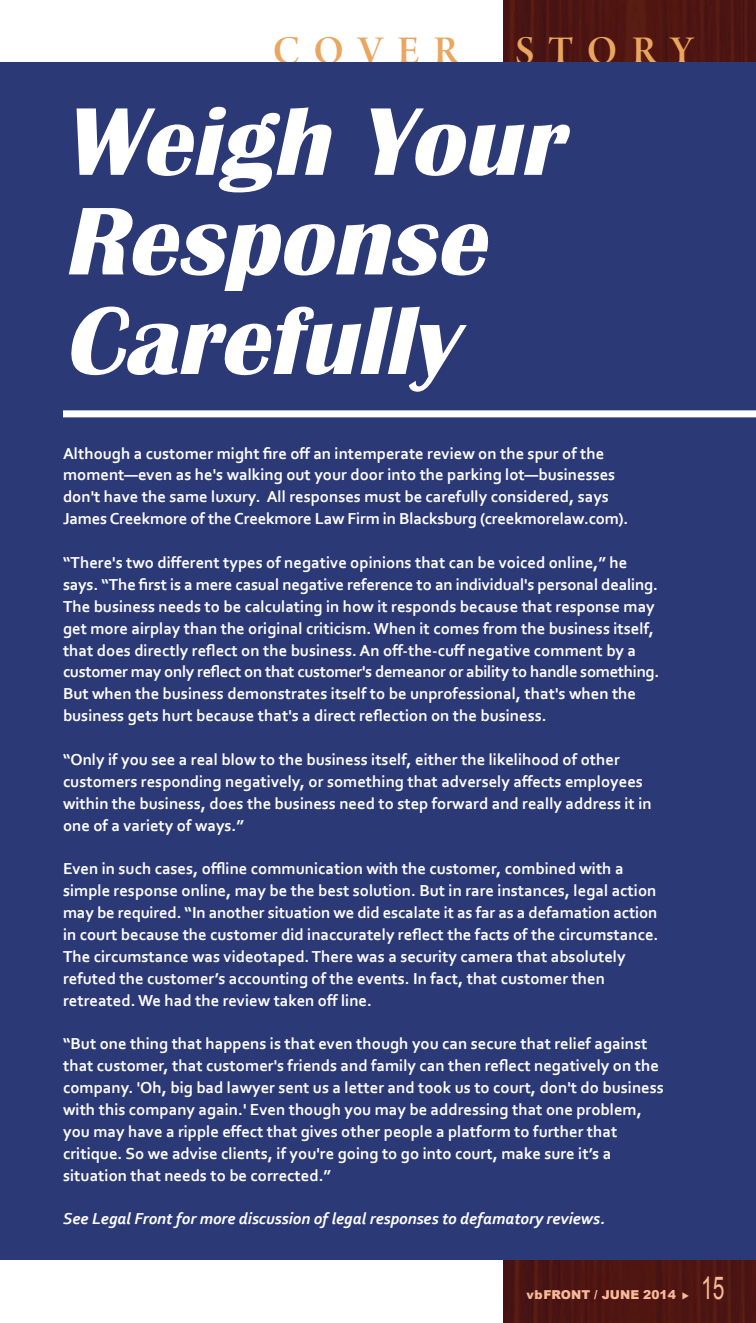
<style>
.page{position:relative;width:756px;height:1323px;background:#fff}
.page>*{position:absolute;margin:0;border:0;box-sizing:border-box;transform-origin:0 0}
.t1{font:italic 700 99.58px/99.6px "Britannic";color:#fff}
.t2{font:42px "Arno Pro Smbd Display";letter-spacing:.33em;color:#eaa55f}
.t3{font:31.5px "Arial";color:#f8ba99;scale:.67 1}
.t4{font:700 16.62px/21.9px "Corbel";color:#fff}
.t5{font:italic 700 16.62px "Corbel";color:#fff}
.t6{font:900 12.25px "Arial";color:#f8ba99}
</style>
<div class="page">
<img style="left:504px;top:0;width:252px;height:1323px">
<div style="left:0;top:63px;width:756px;height:1197px;background:#2c3977"></div>
<div style="left:63px;top:410px;width:693px;height:7px;background:#fff"></div>
<h2 class="t2" style="left:273px;top:35px;width:187px">COVER</h2>
<h2 class="t2" style="left:516px;top:35px;width:179px">STORY</h2>
<h1 class="t1" style="left:63px;top:92px;width:518px">Weigh Your<br>Response<br>Carefully</h1>
<p class="t4" style="left:63px;top:444px;width:567px">Although a customer might fire off an intemperate review on the spur of the moment—even as he's walking out your door into the parking lot—businesses don't have the same luxury. All responses must be carefully considered, says James Creekmore of the Creekmore Law Firm in Blacksburg (creekmorelaw.com).</p>
<p class="t4" style="left:63px;top:553px;width:598px">“There's two different types of negative opinions that can be voiced online,” he says. “The first is a mere casual negative reference to an individual's personal dealing.<br>The business needs to be calculating in how it responds because that response may get more airplay than the original criticism. When it comes from the business itself, that does directly reflect on the business. An off-the-cuff negative comment by a customer may only reflect on that customer's demeanor or ability to handle something.<br>But when the business demonstrates itself to be unprofessional, that's when the business gets hurt because that's a direct reflection on the business.</p>
<p class="t4" style="left:63px;top:750px;width:590px">“Only if you see a real blow to the business itself, either the likelihood of other customers responding negatively, or something that adversely affects employees within the business, does the business need to step forward and really address it in one of a variety of ways.”</p>
<p class="t4" style="left:63px;top:859px;width:597px">Even in such cases, offline communication with the customer, combined with a simple response online, may be the best solution. But in rare instances, legal action may be required. “In another situation we did escalate it as far as a defamation action in court because the customer did inaccurately reflect the facts of the circumstance.<br>The circumstance was videotaped. There was a security camera that absolutely refuted the customer’s accounting of the events. In fact, that customer then retreated. We had the review taken off line.</p>
<p class="t4" style="left:63px;top:1034px;width:602px">“But one thing that happens is that even though you can secure that relief against that customer, that customer's friends and family can then reflect negatively on the company. 'Oh, big bad lawyer sent us a letter and took us to court, don't do business with this company again.' Even though you may be addressing that one problem, you may have a ripple effect that gives other people a platform to further that critique. So we advise clients, if you're going to go into court, make sure it’s a situation that needs to be corrected.”</p>
<p class="t5" style="left:63px;top:1212px;width:543px">See Legal Front for more discussion of legal responses to defamatory reviews.</p>
<p class="t6" style="left:527px;top:1285px;width:164px">vbFRONT / JUNE 2014 ◆</p>
<h3 class="t3" style="left:701px;top:1270px;width:36px">15</h3>
</div>
